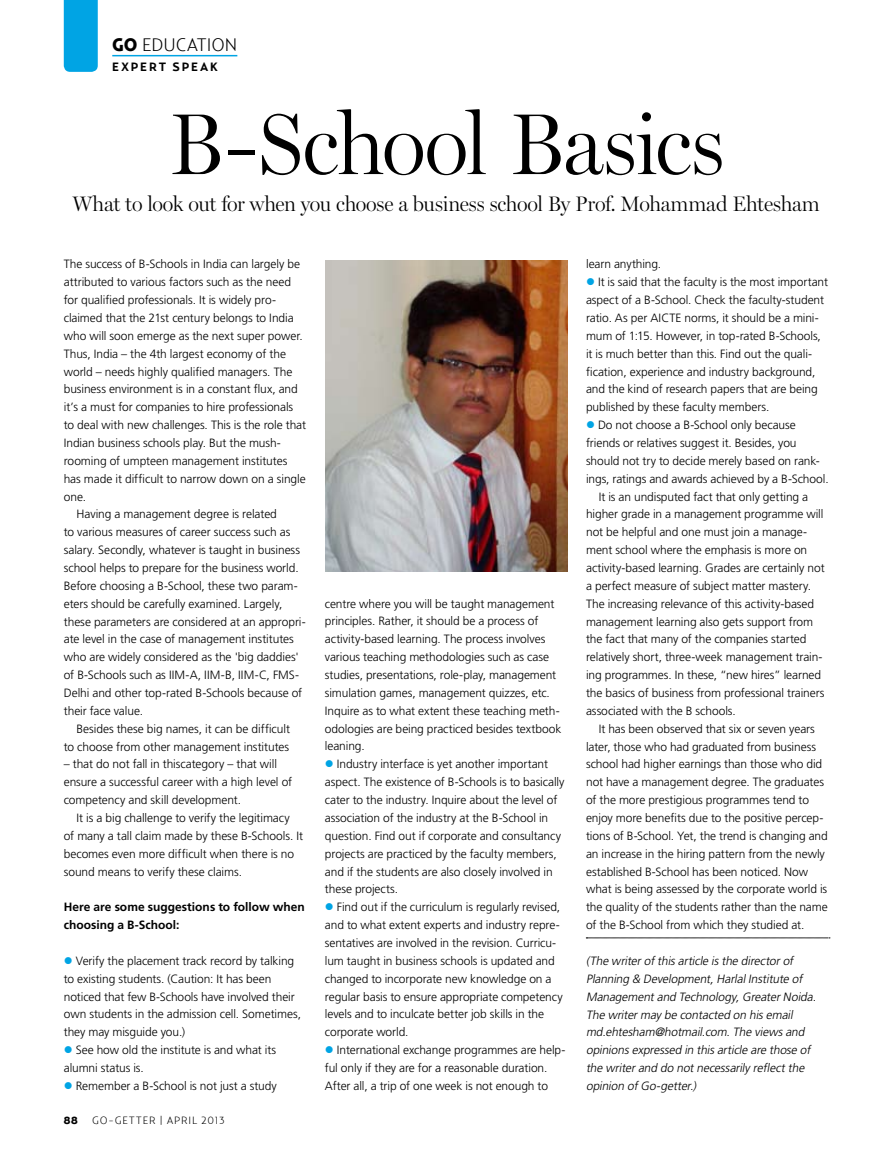
<style>
.page{position:relative;width:893px;height:1161px;background:#fff}
.page>*{position:absolute;margin:0;border:0;box-sizing:border-box;transform-origin:0 0}
.t1{font:300 87px "Miller Display";letter-spacing:-.025em;color:#000}
.t2{font:300 21px "Miller Display";letter-spacing:-.015em;color:#000}
.t3{font:300 18px "Relay";letter-spacing:-.005em;color:#000}
.t4{font:300 12px/17.9px "Frutiger";letter-spacing:-.01em;color:#000}
.t5{font:italic 300 12px/17.9px "Frutiger";color:#000}
.t6{font:700 12px/17.9px "Frutiger";color:#000}
.t7{font:700 12px "Relay";letter-spacing:.155em;color:#000}
.t8{font:300 10.5px "Relay";letter-spacing:.07em;color:#000}
.t9{font:900 10.5px "Relay";color:#000}
.s1{font-weight:900}
.s2{color:#00a4e4}
</style>
<div class="page">
<svg style="left:586px;top:937px;width:244px;height:1px"></svg>
<hr style="left:112px;top:55px;width:125px;height:1px;background:#00a4e4">
<div style="left:64px;top:0;width:34px;height:72px;background:#00a4e4"></div>
<img style="left:325px;top:260px;width:243px;height:312px">
<h3 class="t3" style="left:112px;top:34px;width:126px"><span class="s1">GO</span> EDUCATION</h3>
<p class="t7" style="left:112px;top:60px;width:107px">EXPERT SPEAK</p>
<h1 class="t1" style="left:168px;top:94px;width:558px">B-School Basics</h1>
<h2 class="t2" style="left:73px;top:192px;width:748px">What to look out for when you choose a business school By Prof. Mohammad Ehtesham</h2>
<p class="t4" style="left:64px;top:255px;width:238px">The success of B-Schools in India can largely be</p>
<p class="t4" style="left:64px;top:273px;width:229px">attributed to various factors such as the need</p>
<p class="t4" style="left:64px;top:291px;width:214px">for qualified professionals. It is widely pro-</p>
<p class="t4" style="left:64px;top:309px;width:231px">claimed that the 21st century belongs to India</p>
<p class="t4" style="left:64px;top:327px;width:241px">who will soon emerge as the next super power.</p>
<p class="t4" style="left:64px;top:344px;width:224px">Thus, India – the 4th largest economy of the</p>
<p class="t4" style="left:64px;top:362px;width:230px">world – needs highly qualified managers. The</p>
<p class="t4" style="left:64px;top:380px;width:236px">business environment is in a constant flux, and</p>
<p class="t4" style="left:64px;top:398px;width:231px">it’s a must for companies to hire professionals</p>
<p class="t4" style="left:64px;top:416px;width:244px">to deal with new challenges. This is the role that</p>
<p class="t4" style="left:64px;top:434px;width:219px">Indian business schools play. But the mush-</p>
<p class="t4" style="left:64px;top:452px;width:225px">rooming of umpteen management institutes</p>
<p class="t4" style="left:64px;top:469px;width:244px">has made it difficult to narrow down on a single</p>
<p class="t4" style="left:64px;top:487px;width:24px">one.</p>
<p class="t4" style="left:77px;top:505px;width:202px">Having a management degree is related</p>
<p class="t4" style="left:64px;top:523px;width:228px">to various measures of career success such as</p>
<p class="t4" style="left:64px;top:541px;width:238px">salary. Secondly, whatever is taught in business</p>
<p class="t4" style="left:64px;top:559px;width:236px">school helps to prepare for the business world.</p>
<p class="t4" style="left:64px;top:577px;width:235px">Before choosing a B-School, these two param-</p>
<p class="t4" style="left:64px;top:594px;width:220px">eters should be carefully examined. Largely,</p>
<p class="t4" style="left:64px;top:612px;width:243px">these parameters are considered at an appropri-</p>
<p class="t4" style="left:64px;top:630px;width:232px">ate level in the case of management institutes</p>
<p class="t4" style="left:64px;top:648px;width:236px">who are widely considered as the 'big daddies'</p>
<p class="t4" style="left:64px;top:666px;width:237px">of B-Schools such as IIM-A, IIM-B, IIM-C, FMS-</p>
<p class="t4" style="left:64px;top:684px;width:240px">Delhi and other top-rated B-Schools because of</p>
<p class="t4" style="left:64px;top:702px;width:81px">their face value.</p>
<p class="t4" style="left:77px;top:719px;width:215px">Besides these big names, it can be difficult</p>
<p class="t4" style="left:64px;top:737px;width:227px">to choose from other management institutes</p>
<p class="t4" style="left:64px;top:755px;width:230px">– that do not fall in thiscategory – that will ensure a successful career with a high level of competency and skill development.</p>
<p class="t4" style="left:64px;top:809px;width:241px;text-indent:13px">It is a big challenge to verify the legitimacy of many a tall claim made by these B-Schools. It becomes even more difficult when there is no sound means to verify these claims.</p>
<p class="t6" style="left:64px;top:898px;width:242px">Here are some suggestions to follow when choosing a B-School:</p>
<p class="t4" style="left:64px;top:952px;width:239px"><span class="s2">●</span> Verify the placement track record by talking to existing students. (Caution: It has been noticed that few B-Schools have involved their own students in the admission cell. Sometimes, they may misguide you.)</p>
<p class="t4" style="left:64px;top:1041px;width:214px"><span class="s2">●</span> See how old the institute is and what its alumni status is.</p>
<p class="t4" style="left:64px;top:1077px;width:215px"><span class="s2">●</span> Remember a B-School is not just a study</p>
<p class="t9" style="left:64px;top:1114px;width:15px">88</p>
<p class="t8" style="left:92px;top:1114px;width:134px">GO-GETTER | APRIL 2013</p>
<p class="t4" style="left:325px;top:594px;width:238px">centre where you will be taught management principles. Rather, it should be a process of activity-based learning. The process involves various teaching methodologies such as case studies, presentations, role-play, management simulation games, management quizzes, etc.<br>Inquire as to what extent these teaching meth&shy;odologies are being practiced besides textbook leaning.</p>
<p class="t4" style="left:325px;top:755px;width:241px"><span class="s2">●</span> Industry interface is yet another important aspect. The existence of B-Schools is to basically cater to the industry. Inquire about the level of association of the industry at the B-School in question. Find out if corporate and consultancy projects are practiced by the faculty members, and if the students are also closely involved in these projects.</p>
<p class="t4" style="left:325px;top:898px;width:239px"><span class="s2">●</span> Find out if the curriculum is regularly revised, and to what extent experts and industry repre&shy;sentatives are involved in the revision. Curricu&shy;lum taught in business schools is updated and changed to incorporate new knowledge on a regular basis to ensure appropriate competency levels and to inculcate better job skills in the corporate world.</p>
<p class="t4" style="left:325px;top:1041px;width:242px"><span class="s2">●</span> International exchange programmes are help&shy;ful only if they are for a reasonable duration.<br>After all, a trip of one week is not enough to</p>
<p class="t4" style="left:586px;top:255px;width:77px">learn anything.</p>
<p class="t4" style="left:586px;top:273px;width:243px"><span class="s2">●</span> It is said that the faculty is the most important aspect of a B-School. Check the faculty-student ratio. As per AICTE norms, it should be a mini&shy;mum of 1:15. However, in top-rated B-Schools, it is much better than this. Find out the quali&shy;fication, experience and industry background, and the kind of research papers that are being published by these faculty members.</p>
<p class="t4" style="left:586px;top:416px;width:211px"><span class="s2">●</span> Do not choose a B-School only because</p>
<p class="t4" style="left:586px;top:434px;width:212px">friends or relatives suggest it. Besides, you</p>
<p class="t4" style="left:586px;top:452px;width:235px">should not try to decide merely based on rank-</p>
<p class="t4" style="left:586px;top:469px;width:244px">ings, ratings and awards achieved by a B-School.</p>
<p class="t4" style="left:599px;top:487px;width:211px">It is an undisputed fact that only getting a</p>
<p class="t4" style="left:586px;top:505px;width:239px">higher grade in a management programme will</p>
<p class="t4" style="left:586px;top:523px;width:223px">not be helpful and one must join a manage-</p>
<p class="t4" style="left:586px;top:541px;width:223px">ment school where the emphasis is more on</p>
<p class="t4" style="left:586px;top:559px;width:240px">activity-based learning. Grades are certainly not</p>
<p class="t4" style="left:586px;top:577px;width:226px">a perfect measure of subject matter mastery.</p>
<p class="t4" style="left:586px;top:594px;width:230px">The increasing relevance of this activity-based</p>
<p class="t4" style="left:586px;top:612px;width:229px">management learning also gets support from</p>
<p class="t4" style="left:586px;top:630px;width:222px">the fact that many of the companies started</p>
<p class="t4" style="left:586px;top:648px;width:238px">relatively short, three-week management train-</p>
<p class="t4" style="left:586px;top:666px;width:237px">ing programmes. In these, “new hires” learned</p>
<p class="t4" style="left:586px;top:684px;width:240px">the basics of business from professional trainers</p>
<p class="t4" style="left:586px;top:702px;width:151px">associated with the B schools.</p>
<p class="t4" style="left:599px;top:719px;width:218px">It has been observed that six or seven years</p>
<p class="t4" style="left:586px;top:737px;width:232px">later, those who had graduated from business</p>
<p class="t4" style="left:586px;top:755px;width:238px">school had higher earnings than those who did</p>
<p class="t4" style="left:586px;top:773px;width:239px">not have a management degree. The graduates</p>
<p class="t4" style="left:586px;top:791px;width:224px">of the more prestigious programmes tend to</p>
<p class="t4" style="left:586px;top:809px;width:239px">enjoy more benefits due to the positive percep-</p>
<p class="t4" style="left:586px;top:827px;width:243px">tions of B-School. Yet, the trend is changing and</p>
<p class="t4" style="left:586px;top:844px;width:240px">an increase in the hiring pattern from the newly</p>
<p class="t4" style="left:586px;top:862px;width:224px">established B-School has been noticed. Now</p>
<p class="t4" style="left:586px;top:880px;width:243px">what is being assessed by the corporate world is</p>
<p class="t4" style="left:586px;top:898px;width:243px">the quality of the students rather than the name</p>
<p class="t4" style="left:586px;top:916px;width:220px">of the B-School from which they studied at.</p>
<p class="t5" style="left:586px;top:952px;width:234px">(The writerofthisarticle isthe directorof Planning &amp; Development,HarlalInstitute of Managementand Technology,GreaterNoida.<br>The writermay be contacted on hisemail md.ehtesham@hotmail.com.The viewsand opinionsexpressed in thisarticle are those of the writerand do notnecessarily reflectthe opinion ofGo-getter.)</p>
</div>
